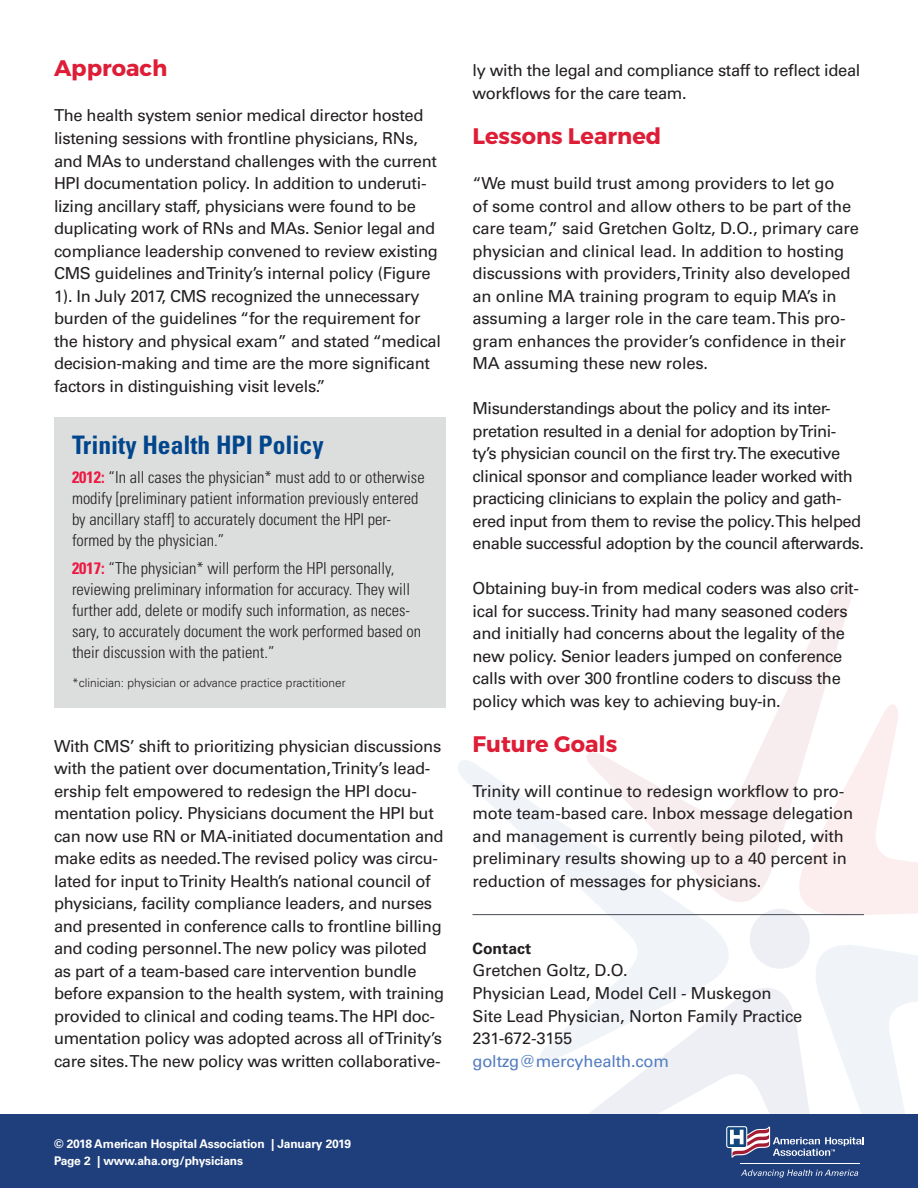
<style>
.page{position:relative;width:918px;height:1188px;background:#fff}
.page>*{position:absolute;margin:0;border:0;box-sizing:border-box;transform-origin:0 0}
.t1{font:700 condensed 25.5px "Univers LT Std";color:#01468c}
.t2{font:700 22.5px "Montserrat";color:#de1d36}
.t3{font:16.5px/22.5px "Univers LT Std";letter-spacing:-.02em;color:#231f20}
.t4{font:300 condensed 16.5px/21px "Univers LT Std";color:#231f20}
.t5{font:16.5px "Univers LT Std";letter-spacing:-.01em;color:#537dbf}
.t6{font:700 15.75px "Univers LT Std";color:#231f20}
.t7{font:700 12px/16.5px "Univers LT Std";letter-spacing:-.01em;color:#fff}
.t8{font:300 12px "Univers LT Std";color:#231f20}
.s1{font-weight:700;color:#ed1943}
</style>
<div class="page">
<svg style="left:589px;top:1069px;width:137px;height:45px;fill:#edeff4"></svg>
<svg style="left:856px;top:704px;width:62px;height:212px"></svg>
<svg style="left:745px;top:585px;width:111px;height:331px"></svg>
<svg style="left:458px;top:753px;width:287px;height:316px"></svg>
<div style="left:750px;top:909px;width:60px;height:60px;background:#edeff4;border-radius:50%"></div>
<div style="left:0;top:1114px;width:918px;height:74px;background:#1f3f7c"></div>
<svg style="left:726px;top:938px;width:192px;height:240px"></svg>
<hr style="left:472px;top:914px;width:392px;height:1px;background:#474c56">
<div style="left:54px;top:418px;width:392px;height:290px;background:#dcdddd"></div>
<h2 class="t2" style="left:54px;top:55px;width:115px">Approach</h2>
<p class="t3" style="left:54px;top:104px;width:389px">The health system senior medical director hosted listening sessions with frontline physicians, RNs, and MAs to understand challenges with the current HPI documentation policy. In addition to underuti&shy;lizing ancillary staff, physicians were found to be duplicating work of RNs and MAs. Senior legal and compliance leadership convened to review existing CMS guidelines and Trinity’s internal policy (Figure 1). In July 2017, CMS recognized the unnecessary burden of the guidelines “for the requirement for the history and physical exam” and stated “medical decision-making and time are the more significant factors in distinguishing visit levels.”</p>
<h1 class="t1" style="left:72px;top:430px;width:253px">Trinity Health HPI Policy</h1>
<p class="t4" style="left:72px;top:467px;width:354px"><span class="s1">2012:</span> “In all cases the physician* must add to or otherwise modify [preliminary patient information previously entered by ancillary staff] to accurately document the HPI per&shy;formed by the physician.”</p>
<p class="t4" style="left:72px;top:558px;width:351px"><span class="s1">2017:</span> “The physician* will perform the HPI personally, reviewing preliminary information for accuracy. They will further add, delete or modify such information, as neces&shy;sary, to accurately document the work performed based on their discussion with the patient.”</p>
<p class="t8" style="left:72px;top:675px;width:275px">*clinician: physician or advance practice practitioner</p>
<p class="t3" style="left:54px;top:735px;width:392px">With CMS’ shift to prioritizing physician discussions with the patient over documentation, Trinity’s lead&shy;ership felt empowered to redesign the HPI docu&shy;mentation policy. Physicians document the HPI but can now use RN or MA-initiated documentation and make edits as needed. The revised policy was circu&shy;lated for input to Trinity Health’s national council of physicians, facility compliance leaders, and nurses and presented in conference calls to frontline billing and coding personnel. The new policy was piloted as part of a team-based care intervention bundle before expansion to the health system, with training provided to clinical and coding teams. The HPI doc&shy;umentation policy was adopted across all of Trinity’s care sites. The new policy was written collaborative-</p>
<p class="t7" style="left:54px;top:1136px;width:299px">© 2018 American Hospital Association | January 2019<br>Page 2 | www.aha.org/physicians</p>
<p class="t3" style="left:472px;top:59px;width:389px">ly with the legal and compliance staff to reflect ideal workflows for the care team.</p>
<h2 class="t2" style="left:472px;top:122px;width:190px">Lessons Learned</h2>
<p class="t3" style="left:472px;top:172px;width:388px">“We must build trust among providers to let go<br>of some control and allow others to be part of the care team,” said Gretchen Goltz, D.O., primary care physician and clinical lead. In addition to hosting discussions with providers, Trinity also developed an online MA training program to equip MA’s in assuming a larger role in the care team. This pro&shy;gram enhances the provider’s confidence in their MA assuming these new roles.</p>
<p class="t3" style="left:472px;top:397px;width:393px">Misunderstandings about the policy and its inter&shy;pretation resulted in a denial for adoption by Trini&shy;ty’s physician council on the first try. The executive clinical sponsor and compliance leader worked with practicing clinicians to explain the policy and gath&shy;ered input from them to revise the policy. This helped enable successful adoption by the council afterwards.</p>
<p class="t3" style="left:472px;top:577px;width:388px">Obtaining buy-in from medical coders was also crit&shy;ical for success. Trinity had many seasoned coders and initially had concerns about the legality of the new policy. Senior leaders jumped on conference calls with over 300 frontline coders to discuss the policy which was key to achieving buy-in.</p>
<h2 class="t2" style="left:472px;top:730px;width:146px">Future Goals</h2>
<p class="t3" style="left:472px;top:779px;width:382px">Trinity will continue to redesign workflow to pro&shy;mote team-based care. Inbox message delegation and management is currently being piloted, with preliminary results showing up to a 40 percent in reduction of messages for physicians.</p>
<p class="t6" style="left:472px;top:939px;width:60px">Contact</p>
<p class="t3" style="left:472px;top:959px;width:331px">Gretchen Goltz, D.O.<br>Physician Lead, Model Cell - Muskegon<br>Site Lead Physician, Norton Family Practice<br>231-672-3155</p>
<p class="t5" style="left:472px;top:1051px;width:198px">goltzg@mercyhealth.com</p>
</div>
